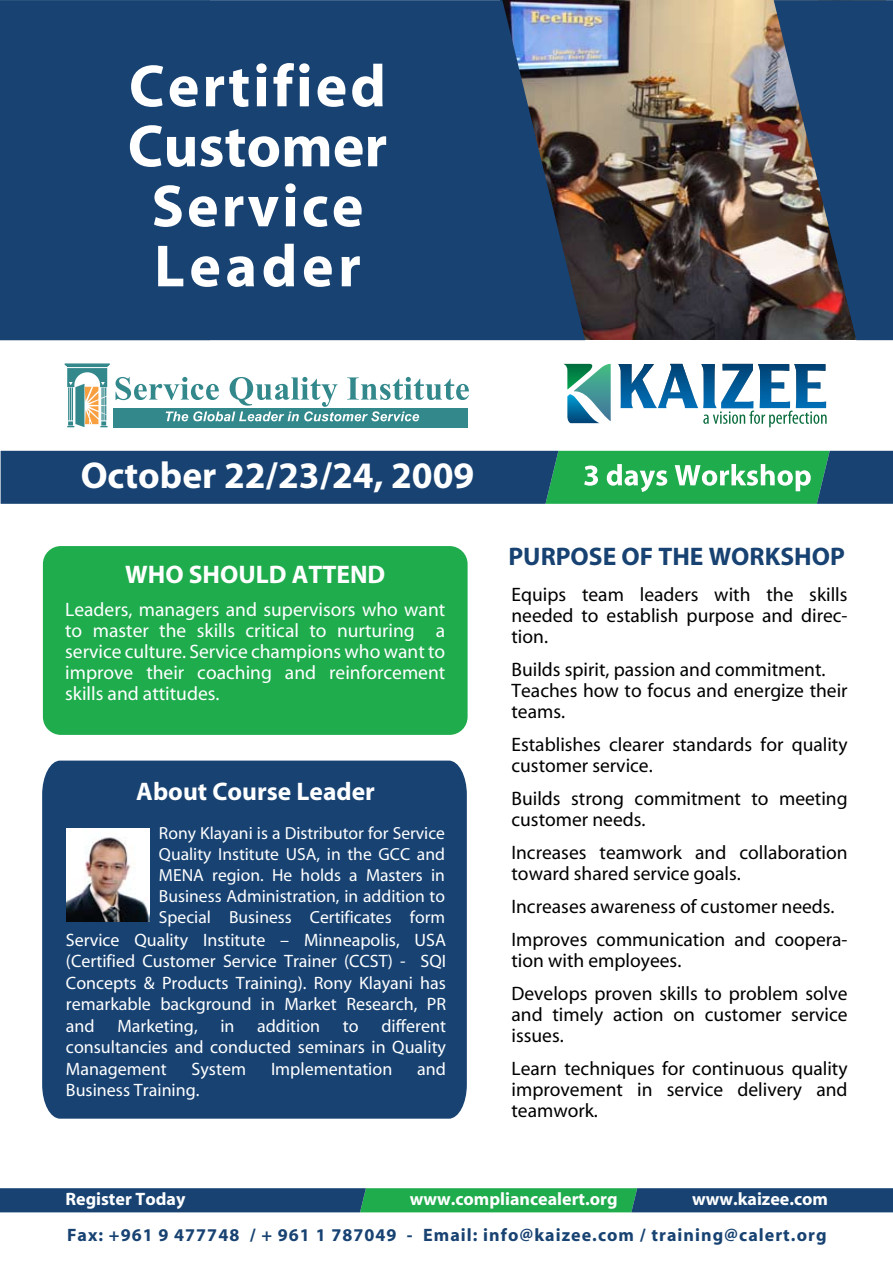
<style>
.page{position:relative;width:893px;height:1263px;background:#fff}
.page>*{position:absolute;margin:0;border:0;box-sizing:border-box;transform-origin:0 0}
.t1{font:700 37.5px "Myriad";color:#fff}
.t2{font:700 25.5px "Myriad";color:#fff}
.t3{font:700 25.5px "Myriad";color:#174272}
.t4{font:19.5px/21px "Myriad";color:#000}
.t5{font:19.5px/21px "Myriad";color:#fff;text-align:justify}
.t6{font:18px/21.5px "Myriad";color:#fff;text-align:justify}
.t7{font:700 18px "Myriad";letter-spacing:.06em;color:#174272}
.t8{font:700 18px "Myriad";color:#fff}
.t9{font:17.55px/21px "Myriad";color:#fff;text-align:justify}
</style>
<div class="page">
<img style="left:585px;top:0;width:189px;height:340px">
<img style="left:774px;top:0;width:119px;height:340px">
<svg style="left:0;top:0;width:585px;height:340px;background:#1e4572"></svg>
<svg style="left:131px;top:65px;width:32px;height:42px"></svg>
<svg style="left:170px;top:76px;width:28px;height:31px"></svg>
<svg style="left:206px;top:69px;width:43px;height:38px"></svg>
<svg style="left:256px;top:63px;width:11px;height:43px"></svg>
<svg style="left:273px;top:63px;width:36px;height:43px"></svg>
<svg style="left:318px;top:76px;width:27px;height:31px"></svg>
<svg style="left:352px;top:64px;width:31px;height:43px"></svg>
<svg style="left:130px;top:125px;width:149px;height:42px"></svg>
<svg style="left:285px;top:136px;width:44px;height:30px"></svg>
<svg style="left:335px;top:136px;width:51px;height:31px"></svg>
<svg style="left:154px;top:185px;width:28px;height:42px"></svg>
<svg style="left:189px;top:196px;width:28px;height:31px"></svg>
<svg style="left:225px;top:196px;width:54px;height:30px"></svg>
<svg style="left:285px;top:183px;width:11px;height:43px"></svg>
<svg style="left:304px;top:196px;width:23px;height:31px"></svg>
<svg style="left:334px;top:196px;width:28px;height:31px"></svg>
<svg style="left:158px;top:246px;width:25px;height:40px"></svg>
<svg style="left:191px;top:256px;width:28px;height:31px"></svg>
<svg style="left:227px;top:256px;width:27px;height:31px"></svg>
<svg style="left:264px;top:244px;width:30px;height:43px"></svg>
<svg style="left:304px;top:256px;width:28px;height:31px"></svg>
<svg style="left:342px;top:256px;width:18px;height:30px"></svg>
<svg style="left:618px;top:364px;width:209px;height:63px"></svg>
<svg style="left:564px;top:364px;width:47px;height:59px"></svg>
<svg style="left:1px;top:451px;width:892px;height:53px;background:#23666f"></svg>
<div style="left:113px;top:408px;width:355px;height:19px;background:#33888c"></div>
<svg style="left:116px;top:377px;width:353px;height:44px"></svg>
<svg style="left:65px;top:363px;width:45px;height:64px"></svg>
<svg style="left:0;top:1188px;width:893px;height:24px;background:#1b6368"></svg>
<div style="left:42px;top:761px;width:425px;height:358px;background:#174272"></div>
<div style="left:43px;top:546px;width:425px;height:189px;background:#1eac4d;border-radius:18px"></div>
<img style="left:67px;top:828px;width:82px;height:94px">
<p class="t1" style="left:81px;top:456px;width:395px">October 22/23/24, 2009</p>
<p class="t2" style="left:125px;top:561px;width:262px">WHO SHOULD ATTEND</p>
<p class="t5" style="left:65px;top:600px;width:382px">Leaders, managers and supervisors who want to master the skills critical to nurturing a service culture. Service champions who want to improve their coaching and reinforcement skills and attitudes.</p>
<p class="t2" style="left:136px;top:778px;width:240px">About Course Leader</p>
<p class="t9" style="left:159px;top:823px;width:288px">Rony Klayani is a Distributor for Service Quality Institute USA, in the GCC and MENA region. He holds a Masters in Business Administration, in addition to Special Business Certificates form</p>
<p class="t6" style="left:66px;top:930px;width:382px">Service Quality Institute – Minneapolis, USA (Certified Customer Service Trainer (CCST) - SQI Concepts &amp; Products Training). Rony Klayani has remarkable background in Market Research, PR and</p>
<p class="t6" style="left:66px;top:1016px;width:382px;text-indent:315px">different consultancies and conducted seminars in Quality Management</p>
<p class="t6" style="left:117px;top:1016px;width:82px">Marketing,</p>
<p class="t6" style="left:220px;top:1016px;width:16px">in</p>
<p class="t6" style="left:257px;top:1016px;width:65px">addition</p>
<p class="t6" style="left:343px;top:1016px;width:17px">to</p>
<p class="t6" style="left:192px;top:1059px;width:56px">System</p>
<p class="t6" style="left:271px;top:1059px;width:123px">Implementation</p>
<p class="t6" style="left:417px;top:1059px;width:30px">and</p>
<p class="t6" style="left:66px;top:1080px;width:135px">Business Training.</p>
<p class="t3" style="left:508px;top:544px;width:338px">PURPOSE OF THE WORKSHOP</p>
<p class="t4" style="left:511px;top:584px;width:338px;text-align:justify">Equips team leaders with the skills needed to establish purpose and direc&shy;tion.</p>
<p class="t4" style="left:511px;top:659px;width:338px">Builds spirit, passion and commitment.<br>Teaches how to focus and energize their teams.</p>
<p class="t4" style="left:511px;top:734px;width:338px">Establishes clearer standards for quality customer service.</p>
<p class="t4" style="left:511px;top:788px;width:338px">Builds strong commitment to meeting customer needs.</p>
<p class="t4" style="left:511px;top:842px;width:338px">Increases teamwork and collaboration toward shared service goals.</p>
<p class="t4" style="left:511px;top:890px;width:338px;line-height:33px">Increases awareness of customer needs.<br>Improves communication and coopera-</p>
<p class="t4" style="left:511px;top:944px;width:338px;line-height:33px">tion with employees.<br>Develops proven skills to problem solve</p>
<p class="t4" style="left:511px;top:1004px;width:338px">and timely action on customer service issues.</p>
<p class="t4" style="left:511px;top:1058px;width:338px;text-align:justify">Learn techniques for continuous quality improvement in service delivery and teamwork.</p>
<p class="t8" style="left:65px;top:1189px;width:121px">Register Today</p>
<p class="t8" style="left:410px;top:1190px;width:209px">www.compliancealert.org</p>
<p class="t8" style="left:692px;top:1189px;width:137px">www.kaizee.com</p>
<p class="t7" style="left:67px;top:1225px;width:761px">Fax: +961 9 477748 / + 961 1 787049 - Email: info@kaizee.com / training@calert.org</p>
</div>
